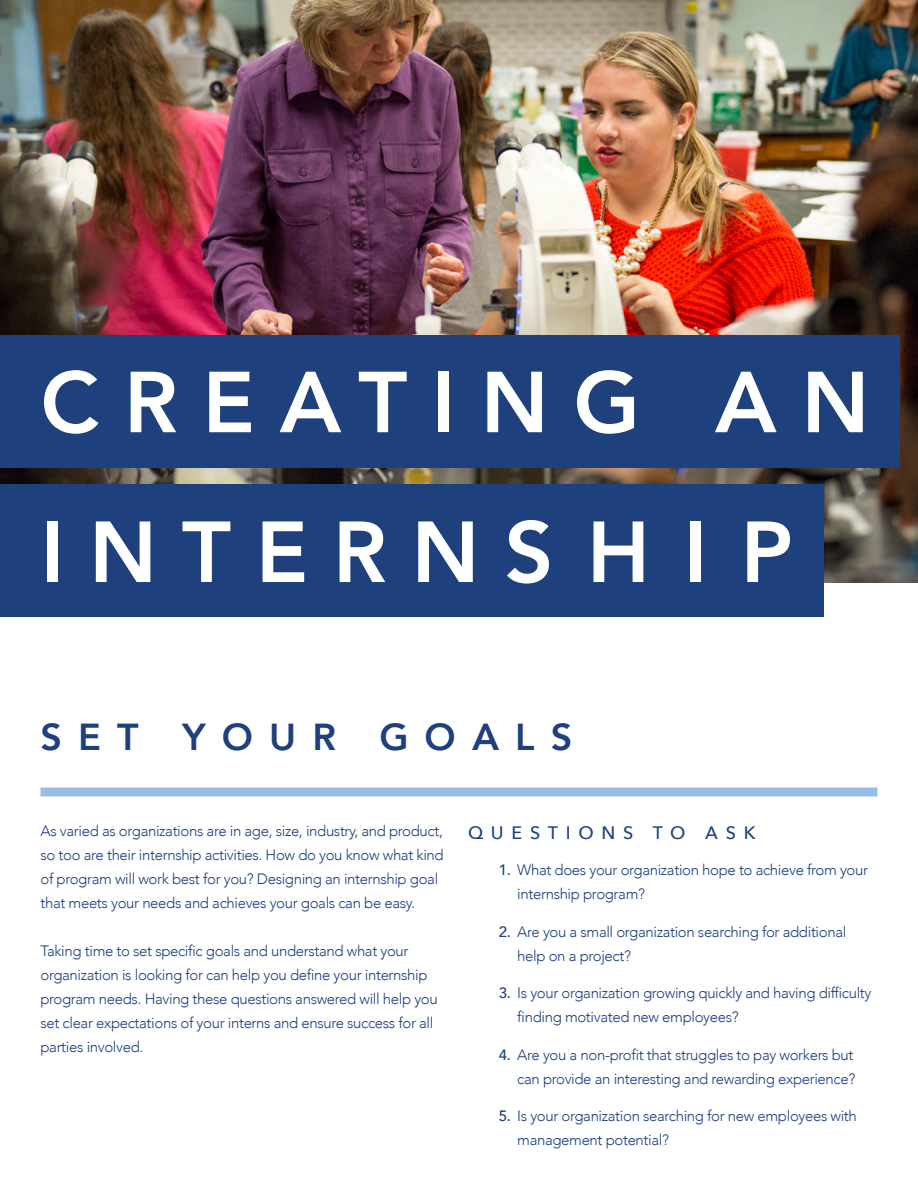
<style>
.page{position:relative;width:918px;height:1188px;background:#fff}
.page>*{position:absolute;margin:0;border:0;box-sizing:border-box;transform-origin:0 0}
.t1{font:800 85.5px/149.9px "Avenir";letter-spacing:.29em;color:#fff}
.t2{font:800 37.5px "Avenir";letter-spacing:.43em;color:#1e407c}
.t3{font:500 18px "Avenir Next";letter-spacing:.43em;color:#1e407c}
.t4{font:300 15px/24px "Avenir";letter-spacing:-.025em;color:#1e407c}
.s1{font-weight:500}
</style>
<div class="page">
<div style="left:40px;top:788px;width:838px;height:8px;background:#96bee6"></div>
<img style="left:0;top:0;width:918px;height:582px">
<div style="left:0;top:484px;width:824px;height:132px;background:#1e407c"></div>
<div style="left:0;top:336px;width:900px;height:132px;background:#1e407c"></div>
<p class="t1" style="left:40px;top:328px;width:831px">CREATING AN<br>INTERNSHIP</p>
<h1 class="t2" style="left:40px;top:708px;width:533px">SET YOUR GOALS</h1>
<p class="t4" style="left:40px;top:819px;width:405px;text-align:justify">As varied as organizations are in age, size, industry, and product, so too are their internship activities. How do you know what kind of program will work best for you? Designing an internship goal</p>
<p class="t4" style="left:40px;top:891px;width:376px">that meets your needs and achieves your goals can be easy.</p>
<p class="t4" style="left:40px;top:939px;width:399px">Taking time to set specific goals and understand what your organization is looking for can help you define your internship program needs. Having these questions answered will help you set clear expectations of your interns and ensure success for all</p>
<p class="t4" style="left:40px;top:1035px;width:104px">parties involved.</p>
<p class="t3" style="left:468px;top:817px;width:289px">QUESTIONS TO ASK</p>
<p class="t4" style="left:499px;top:858px;width:371px"><span class="s1">1.</span> What does your organization hope to achieve from your</p>
<p class="t4" style="left:517px;top:882px;width:129px">internship program?</p>
<p class="t4" style="left:499px;top:920px;width:349px"><span class="s1">2.</span> Are you a small organization searching for additional</p>
<p class="t4" style="left:517px;top:944px;width:115px">help on a project?</p>
<p class="t4" style="left:517px;top:981px;width:356px;text-indent:-18px"><span class="s1">3.</span> Is your organization growing quickly and having difficulty finding motivated new employees?</p>
<p class="t4" style="left:499px;top:1043px;width:358px;text-align:right"><span class="s1">4.</span> Are you a non-profit that struggles to pay workers but can provide an interesting and rewarding experience?</p>
<p class="t4" style="left:499px;top:1104px;width:360px"><span class="s1">5.</span> Is your organization searching for new employees with</p>
<p class="t4" style="left:517px;top:1128px;width:153px">management potential?</p>
</div>
